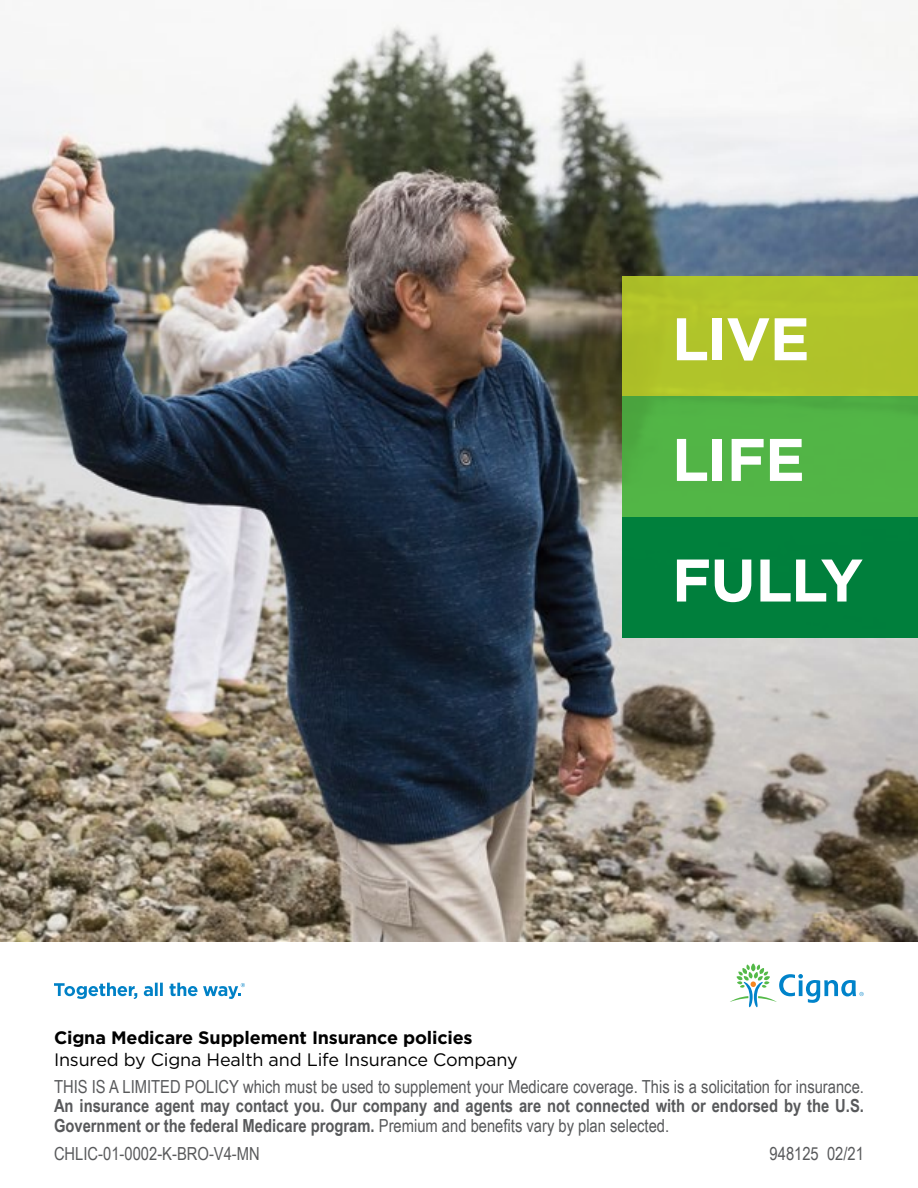
<style>
.page{position:relative;width:918px;height:1188px;background:#fff}
.page>*{position:absolute;margin:0;border:0;box-sizing:border-box;transform-origin:0 0}
.t1{font:700 60px/120.6px "Gotham";letter-spacing:-.025em;color:#fff}
.t2{font:700 18px/19.5px "Arial Narrow";color:#58595b}
.t3{font:18px "Arial Narrow";color:#58595b}
.t4{font:18px "Gotham";letter-spacing:-.01em;color:#000}
.t5{font:700 18px "Gotham";letter-spacing:-.01em;color:#000}
.s1{font-weight:400}
</style>
<div class="page">
<img style="left:0;top:0;width:918px;height:941px">
<svg style="left:730px;top:963px;width:134px;height:44px"></svg>
<svg style="left:54px;top:983px;width:83px;height:16px"></svg>
<svg style="left:144px;top:983px;width:19px;height:13px"></svg>
<svg style="left:169px;top:983px;width:76px;height:16px"></svg>
<div style="left:622px;top:276px;width:296px;height:121px;background:#b0c42a"></div>
<div style="left:622px;top:397px;width:296px;height:120px;background:#54b948"></div>
<div style="left:622px;top:517px;width:296px;height:121px;background:#00833e"></div>
<h1 class="t1" style="left:672px;top:278px;width:139px">LIVE</h1>
<h1 class="t1" style="left:672px;top:399px;width:193px">LIFE<br>FULLY</h1>
<p class="t5" style="left:54px;top:1025px;width:420px">Cigna Medicare Supplement Insurance policies</p>
<p class="t4" style="left:54px;top:1048px;width:465px">Insured by Cigna Health and Life Insurance Company</p>
<p class="t3" style="left:54px;top:1073px;width:811px">THIS IS A LIMITED POLICY which must be used to supplement your Medicare coverage. This is a solicitation for insurance.</p>
<p class="t2" style="left:54px;top:1095px;width:812px">An insurance agent may contact you. Our company and agents are not connected with or endorsed by the U.S.<br>Government or the federal Medicare program. <span class="s1">Premium and benefits vary by plan selected.</span></p>
<p class="t3" style="left:54px;top:1140px;width:207px">CHLIC-01-0002-K-BRO-V4-MN</p>
<p class="t3" style="left:770px;top:1140px;width:96px">948125 02/21</p>
</div>
